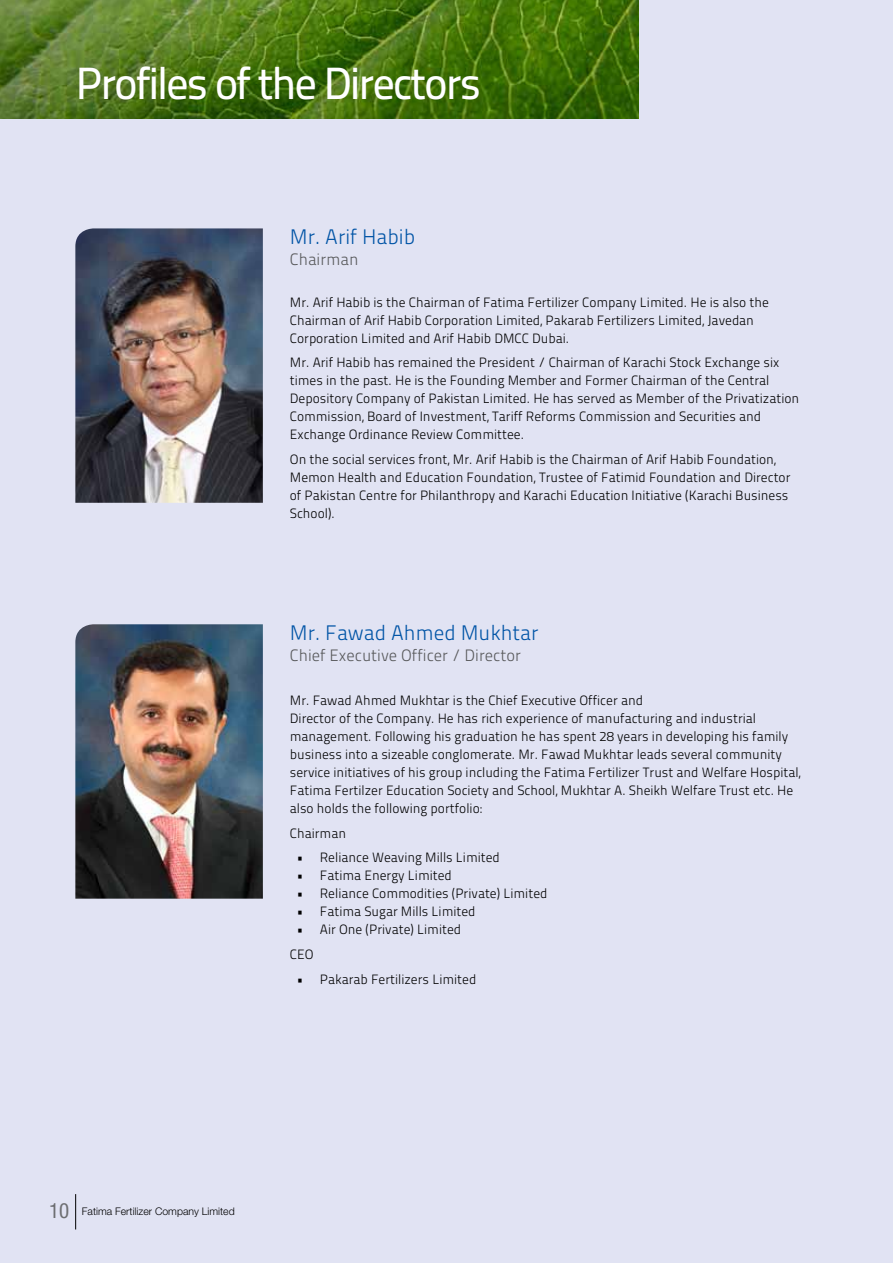
<style>
.page{position:relative;width:893px;height:1263px;background:#e1e3f3}
.page>*{position:absolute;margin:0;border:0;box-sizing:border-box;transform-origin:0 0}
.t1{font:45px "Titillium Maps 26 L 500 wt";letter-spacing:-.05em;color:#fff}
.t2{font:21px "Titillium Maps 26 L 250 wt";color:#0054a6}
.t3{font:16.5px "Titillium Maps 26 L 250 wt";color:#58595b}
.t4{font:13.5px/18px "Titillium Maps 26 L 250 wt";color:#000}
.t5{font:300 10.5px "Helvetica Neue LT Std";color:#000}
.s1{font-weight:400;font-stretch:condensed;font-size:21px;color:#6d6e71}
</style>
<div class="page">
<img style="left:0;top:0;width:638px;height:119px">
<img style="left:75px;top:228px;width:188px;height:275px">
<img style="left:75px;top:624px;width:188px;height:275px">
<hr style="left:75px;top:1194px;width:1px;height:35px;background:#000">
<p class="t1" style="left:76px;top:49px;width:408px">Profiles of the Directors</p>
<p class="t2" style="left:290px;top:221px;width:127px">Mr. Arif Habib</p>
<p class="t3" style="left:290px;top:247px;width:70px">Chairman</p>
<p class="t4" style="left:290px;top:292px;width:481px">Mr. Arif Habib is the Chairman of Fatima Fertilizer Company Limited. He is also the<br>Chairman of Arif Habib Corporation Limited, Pakarab Fertilizers Limited, Javedan<br>Corporation Limited and Arif Habib DMCC Dubai.</p>
<p class="t4" style="left:290px;top:353px;width:511px">Mr. Arif Habib has remained the President / Chairman of Karachi Stock Exchange six times in the past. He is the Founding Member and Former Chairman of the Central Depository Company of Pakistan Limited. He has served as Member of the Privatization Commission, Board of Investment, Tariff Reforms Commission and Securities and Exchange Ordinance Review Committee.</p>
<p class="t4" style="left:290px;top:450px;width:502px">On the social services front, Mr. Arif Habib is the Chairman of Arif Habib Foundation, Memon Health and Education Foundation, Trustee of Fatimid Foundation and Director of Pakistan Centre for Philanthropy and Karachi Education Initiative (Karachi Business School).</p>
<p class="t2" style="left:290px;top:617px;width:250px">Mr. Fawad Ahmed Mukhtar</p>
<p class="t3" style="left:290px;top:643px;width:233px">Chief Executive Officer / Director</p>
<p class="t4" style="left:290px;top:690px;width:513px">Mr. Fawad Ahmed Mukhtar is the Chief Executive Officer and<br>Director of the Company. He has rich experience of manufacturing and industrial management. Following his graduation he has spent 28 years in developing his family business into a sizeable conglomerate. Mr. Fawad Mukhtar leads several community service initiatives of his group including the Fatima Fertilizer Trust and Welfare Hospital, Fatima Fertilzer Education Society and School, Mukhtar A. Sheikh Welfare Trust etc. He also holds the following portfolio:</p>
<p class="t4" style="left:290px;top:823px;width:58px">Chairman</p>
<p class="t4" style="left:297px;top:848px;width:205px">• Reliance Weaving Mills Limited</p>
<p class="t4" style="left:297px;top:866px;width:157px">• Fatima Energy Limited</p>
<p class="t4" style="left:297px;top:884px;width:252px">• Reliance Commodities (Private) Limited</p>
<p class="t4" style="left:297px;top:902px;width:180px">• Fatima Sugar Mills Limited</p>
<p class="t4" style="left:290px;top:916px;width:173px;line-height:24.8px;text-indent:7px">• Air One (Private) Limited<br>CEO</p>
<p class="t4" style="left:297px;top:969px;width:181px">• Pakarab Fertilizers Limited</p>
<p class="t5" style="left:49px;top:1205px;width:187px"><span class="s1">10</span> Fatima Fertilizer Company Limited</p>
</div>
